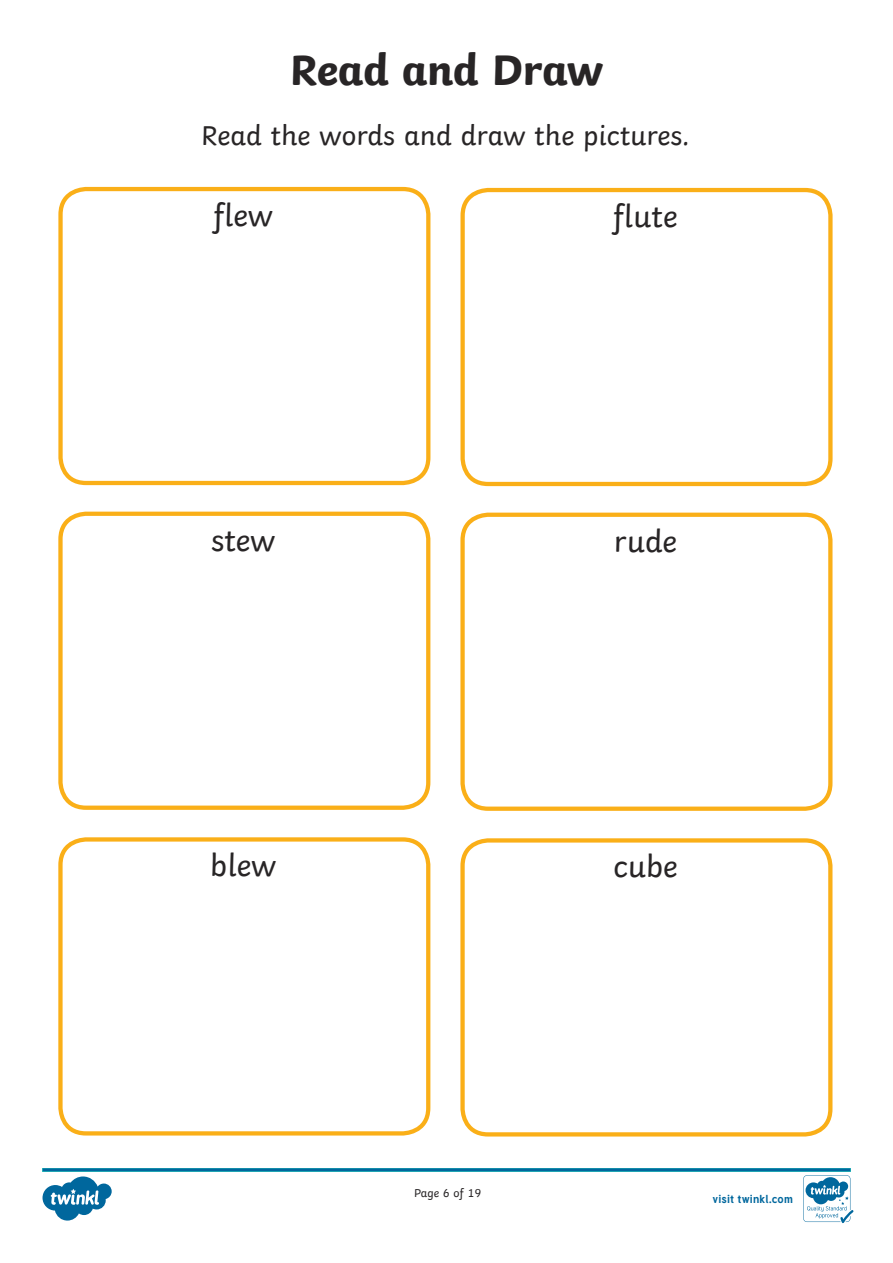
<style>
.page{position:relative;width:893px;height:1263px;background:#fff}
.page>*{position:absolute;margin:0;border:0;box-sizing:border-box;transform-origin:0 0}
.Heading_1{font:700 45px "Twinkl";letter-spacing:-.01em;color:#282526}
.KS1_Body_Copy{font:31.95px "Twinkl";color:#282526}
.KS1_Body_Copy-2{font:28.65px "Twinkl";color:#282526}
.t1{font:12px "Twinkl";color:#282526}
.t2{font:700 11.4px "Tuffy";letter-spacing:.015em;color:#00679d}
</style>
<div class="page">
<div style="left:58px;top:187px;width:372px;height:298px;border:4px solid #faaf18;border-radius:26px"></div>
<div style="left:460px;top:188px;width:373px;height:298px;border:4px solid #faaf18;border-radius:26px"></div>
<div style="left:58px;top:512px;width:372px;height:298px;border:4px solid #faaf18;border-radius:26px"></div>
<div style="left:460px;top:513px;width:372px;height:298px;border:4px solid #faaf18;border-radius:26px"></div>
<div style="left:58px;top:837px;width:372px;height:298px;border:4px solid #faaf18;border-radius:26px"></div>
<div style="left:460px;top:838px;width:372px;height:298px;border:4px solid #faaf18;border-radius:26px"></div>
<svg style="left:43px;top:1168px;width:810px;height:55px"></svg>
<p class="Heading_1" style="left:290px;top:33px;width:315px">Read and Draw</p>
<p class="KS1_Body_Copy-2" style="left:201px;top:113px;width:490px">Read the words and draw the pictures.</p>
<p class="KS1_Body_Copy" style="left:214px;top:190px;width:61px">flew</p>
<p class="KS1_Body_Copy" style="left:614px;top:191px;width:65px">flute</p>
<p class="KS1_Body_Copy" style="left:211px;top:515px;width:66px">stew</p>
<p class="KS1_Body_Copy" style="left:614px;top:516px;width:65px">rude</p>
<p class="KS1_Body_Copy" style="left:210px;top:841px;width:68px">blew</p>
<p class="KS1_Body_Copy" style="left:613px;top:842px;width:66px">cube</p>
<p class="t1" style="left:414px;top:1184px;width:69px">Page 6 of 19</p>
<p class="t2" style="left:712px;top:1190px;width:82px">visit twinkl.com</p>
</div>
